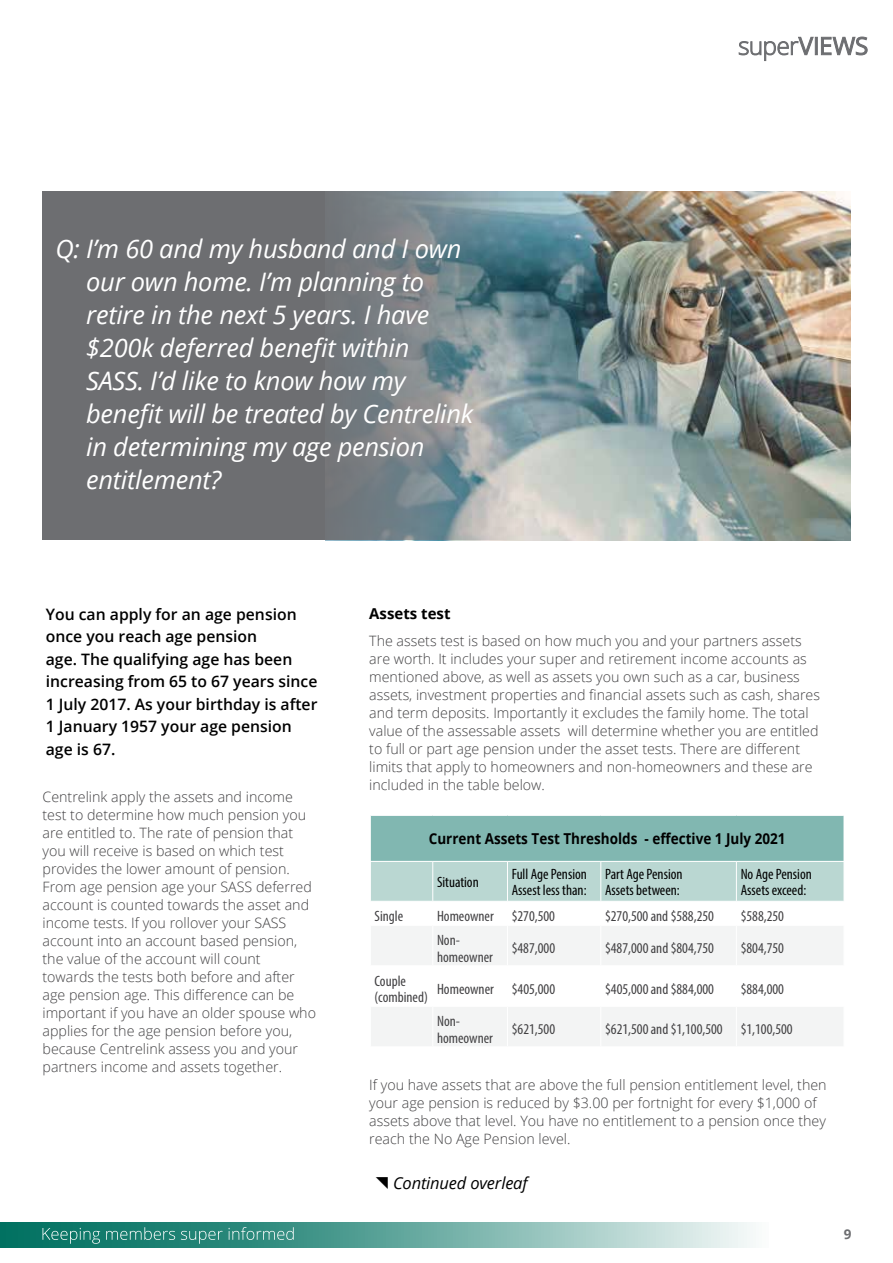
<style>
.page{position:relative;width:893px;height:1263px;background:#fff}
.page>*{position:absolute;margin:0;border:0;box-sizing:border-box;transform-origin:0 0}
.t1{font:italic 25.5px/33px "Open Sans";letter-spacing:-.01em;color:#fff}
.t2{font:italic 16.5px "Open Sans";letter-spacing:-.01em;color:#000}
.t3{font:600 15.75px/22.5px "Open Sans";color:#000}
.t4{font:condensed 15px/16.5px "Myriad Pro";color:#414042}
.t5{font:condensed 15px/16.5px "Myriad Pro";color:#000}
.t6{font:700 15px "Open Sans";color:#000;scale:.9 1}
.t7{font:700 15px "Open Sans";color:#000}
.t8{font:300 14.25px/18px "Open Sans";color:#414042}
.t9{font:700 13.5px "Open Sans";color:#6d6e71}
</style>
<div class="page">
<svg style="left:0;top:1222px;width:753px;height:25px"></svg>
<svg style="left:739px;top:37px;width:128px;height:24px"></svg>
<svg style="left:43px;top:1227px;width:251px;height:17px"></svg>
<img style="left:552px;top:191px;width:298px;height:349px">
<svg style="left:43px;top:191px;width:509px;height:349px;fill:#6d6e71"></svg>
<div style="left:370px;top:815px;width:474px;height:46px;background:#81b7b1"></div>
<svg style="left:371px;top:926px;width:472px;height:120px;fill:#f3f4f4"></svg>
<hr style="left:370px;top:815px;width:63px;height:1px;background:#fff">
<hr style="left:370px;top:816px;width:1px;height:45px;background:#fff">
<hr style="left:433px;top:815px;width:74px;height:1px;background:#fff">
<hr style="left:507px;top:815px;width:94px;height:1px;background:#fff">
<hr style="left:601px;top:815px;width:135px;height:1px;background:#fff">
<hr style="left:736px;top:815px;width:108px;height:1px;background:#fff">
<div style="left:371px;top:861px;width:473px;height:40px;background:#bad7d2"></div>
<hr style="left:432px;top:926px;width:1px;height:39px;background:#fff">
<hr style="left:507px;top:926px;width:1px;height:39px;background:#fff">
<hr style="left:600px;top:926px;width:1px;height:39px;background:#fff">
<hr style="left:736px;top:926px;width:1px;height:39px;background:#fff">
<hr style="left:370px;top:965px;width:63px;height:1px;background:#fff">
<hr style="left:433px;top:965px;width:74px;height:1px;background:#fff">
<hr style="left:432px;top:966px;width:1px;height:40px;background:#fff">
<hr style="left:507px;top:965px;width:94px;height:1px;background:#fff">
<hr style="left:507px;top:966px;width:1px;height:40px;background:#fff">
<hr style="left:601px;top:965px;width:135px;height:1px;background:#fff">
<hr style="left:600px;top:966px;width:1px;height:40px;background:#fff">
<hr style="left:736px;top:965px;width:108px;height:1px;background:#fff">
<hr style="left:736px;top:966px;width:1px;height:40px;background:#fff">
<hr style="left:370px;top:1006px;width:63px;height:1px;background:#fff">
<hr style="left:433px;top:1006px;width:74px;height:1px;background:#fff">
<hr style="left:432px;top:1007px;width:1px;height:39px;background:#fff">
<hr style="left:507px;top:1006px;width:94px;height:1px;background:#fff">
<hr style="left:507px;top:1007px;width:1px;height:39px;background:#fff">
<hr style="left:601px;top:1006px;width:135px;height:1px;background:#fff">
<hr style="left:600px;top:1007px;width:1px;height:39px;background:#fff">
<hr style="left:736px;top:1006px;width:108px;height:1px;background:#fff">
<hr style="left:736px;top:1007px;width:1px;height:39px;background:#fff">
<h1 class="t1" style="left:86px;top:232px;width:389px;text-indent:-31px">Q: I’m 60 and my husband and I own our own home. I’m planning to retire in the next 5 years. I have $200k deferred benefit within<br>SASS. I’d like to know how my benefit will be treated by Centrelink in determining my age pension entitlement?</h1>
<p class="t3" style="left:46px;top:602px;width:273px">You can apply for an age pension once you reach age pension<br>age. The qualifying age has been increasing from 65 to 67 years since<br>1 July 2017. As your birthday is after<br>1 January 1957 your age pension age is 67.</p>
<p class="t8" style="left:43px;top:787px;width:275px">Centrelink apply the assets and income test to determine how much pension you are entitled to. The rate of pension that you will receive is based on which test provides the lower amount of pension.<br>From age pension age your SASS deferred account is counted towards the asset and income tests. If you rollover your SASS account into an account based pension, the value of the account will count<br>towards the tests both before and after age pension age. This difference can be important if you have an older spouse who applies for the age pension before you, because Centrelink assess you and your partners income and assets together.</p>
<p class="t7" style="left:369px;top:603px;width:83px">Assets test</p>
<p class="t8" style="left:369px;top:632px;width:452px">The assets test is based on how much you and your partners assets are worth. It includes your super and retirement income accounts as mentioned above, as well as assets you own such as a car, business assets, investment properties and financial assets such as cash, shares and term deposits. Importantly it excludes the family home. The total value of the assessable assets will determine whether you are entitled to full or part age pension under the asset tests. There are different limits that apply to homeowners and non-homeowners and these are included in the table below.</p>
<p class="t6" style="left:429px;top:828px;width:398px">Current Assets Test Thresholds - effective 1 July 2021</p>
<p class="t5" style="left:437px;top:873px;width:43px">Situation</p>
<p class="t5" style="left:512px;top:865px;width:77px">Full Age Pension<br>Assest less than:</p>
<p class="t5" style="left:605px;top:865px;width:79px">Part Age Pension<br>Assets between:</p>
<p class="t5" style="left:741px;top:865px;width:73px">No Age Pension<br>Assets exceed:</p>
<p class="t4" style="left:375px;top:908px;width:30px">Single</p>
<p class="t4" style="left:437px;top:908px;width:120px">Homeowner $270,500</p>
<p class="t4" style="left:605px;top:908px;width:110px">$270,500 and $588,250</p>
<p class="t4" style="left:741px;top:908px;width:45px">$588,250</p>
<p class="t4" style="left:437px;top:932px;width:57px">Non&shy;homeowner</p>
<p class="t4" style="left:512px;top:940px;width:45px">$487,000</p>
<p class="t4" style="left:605px;top:940px;width:110px">$487,000 and $804,750</p>
<p class="t4" style="left:741px;top:940px;width:45px">$804,750</p>
<p class="t4" style="left:375px;top:972px;width:55px">Couple (combined)</p>
<p class="t4" style="left:437px;top:980px;width:120px">Homeowner $405,000</p>
<p class="t4" style="left:605px;top:980px;width:110px">$405,000 and $884,000</p>
<p class="t4" style="left:741px;top:980px;width:45px">$884,000</p>
<p class="t4" style="left:437px;top:1013px;width:57px">Non&shy;homeowner</p>
<p class="t4" style="left:512px;top:1021px;width:45px">$621,500</p>
<p class="t4" style="left:605px;top:1021px;width:189px">$621,500 and $1,100,500 $1,100,500</p>
<p class="t8" style="left:369px;top:1075px;width:459px">If you have assets that are above the full pension entitlement level, then your age pension is reduced by $3.00 per fortnight for every $1,000 of assets above that level. You have no entitlement to a pension once they reach the No Age Pension level.</p>
<p class="t2" style="left:393px;top:1171px;width:136px">Continued overleaf</p>
<p class="t9" style="left:844px;top:1225px;width:9px">9</p>
</div>
